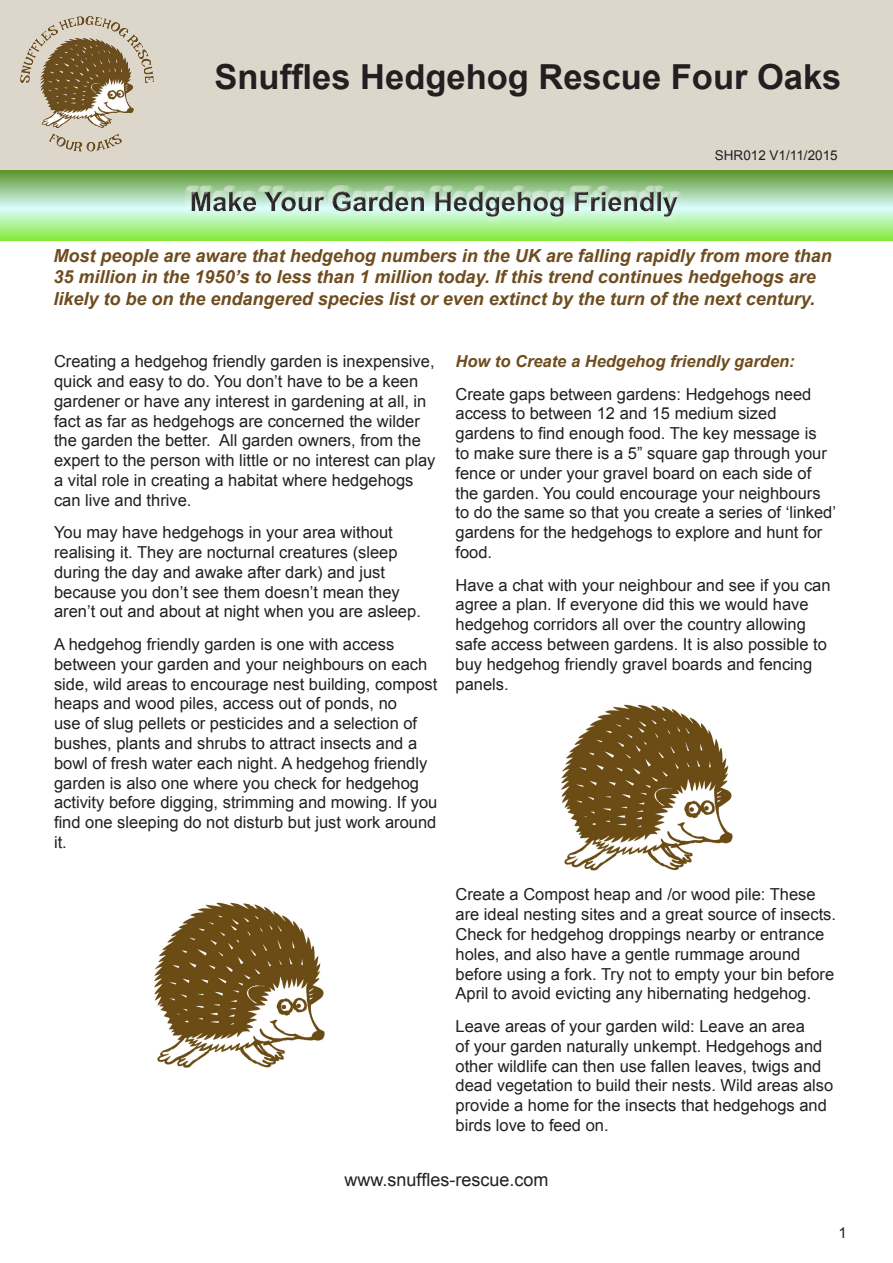
<style>
.page{position:relative;width:893px;height:1263px;background:#fff}
.page>*{position:absolute;margin:0;border:0;box-sizing:border-box;transform-origin:0 0}
.t1{font:700 34.5px "Arial";color:#231f20}
.t2{font:italic 700 18px/21.6px "Arial";color:#6e4c1e}
.t3{font:18px "Arial";color:#231f20}
.t4{font:16.5px/19.8px "Arial";color:#231f20}
.t5{font:italic 700 16.5px "Arial";color:#6e4c1e}
.t6{font:15px "Arial";color:#231f20}
.t7{font:13.5px "Arial";color:#231f20}
</style>
<div class="page">
<div style="left:0;top:0;width:893px;height:171px;background:#ddd6cb"></div>
<img style="left:12px;top:16px;width:161px;height:155px">
<svg style="left:0;top:171px;width:893px;height:69px;background:#70c035"></svg>
<div style="left:0;top:172px;width:893px;height:67px;background:#231f20;opacity:.75"></div>
<div style="left:185px;top:185px;width:498px;height:34px;background:#fff;opacity:.75"></div>
<div style="left:185px;top:189px;width:498px;height:34px;background:#231f20;opacity:.75"></div>
<img style="left:154px;top:902px;width:171px;height:166px">
<img style="left:561px;top:704px;width:172px;height:167px">
<h1 class="t1" style="left:215px;top:54px;width:628px">Snuffles Hedgehog Rescue Four Oaks</h1>
<p class="t7" style="left:715px;top:147px;width:124px">SHR012 V1/11/2015</p>
<p class="t2" style="left:54px;top:245px;width:780px">Most people are aware that hedgehog numbers in the UK are falling rapidly from more than<br>35 million in the 1950’s to less than 1 million today. If this trend continues hedgehogs are likely to be on the endangered species list or even extinct by the turn of the next century.</p>
<p class="t4" style="left:54px;top:352px;width:383px">Creating a hedgehog friendly garden is inexpensive, quick and easy to do. You don’t have to be a keen gardener or have any interest in gardening at all, in fact as far as hedgehogs are concerned the wilder the garden the better. All garden owners, from the expert to the person with little or no interest can play a vital role in creating a habitat where hedgehogs can live and thrive.</p>
<p class="t4" style="left:54px;top:523px;width:368px">You may have hedgehogs in your area without realising it. They are nocturnal creatures (sleep during the day and awake after dark) and just because you don’t see them doesn’t mean they aren’t out and about at night when you are asleep.</p>
<p class="t4" style="left:54px;top:634px;width:385px">A hedgehog friendly garden is one with access between your garden and your neighbours on each side, wild areas to encourage nest building, compost heaps and wood piles, access out of ponds, no<br>use of slug pellets or pesticides and a selection of bushes, plants and shrubs to attract insects and a bowl of fresh water each night. A hedgehog friendly garden is also one where you check for hedgehog activity before digging, strimming and mowing. If you find one sleeping do not disturb but just work around it.</p>
<p class="t5" style="left:455px;top:350px;width:341px">How to Create a Hedgehog friendly garden:</p>
<p class="t4" style="left:455px;top:384px;width:382px">Create gaps between gardens: Hedgehogs need access to between 12 and 15 medium sized gardens to find enough food. The key message is<br>to make sure there is a 5” square gap through your fence or under your gravel board on each side of the garden. You could encourage your neighbours to do the same so that you create a series of ‘linked’ gardens for the hedgehogs to explore and hunt for food.</p>
<p class="t4" style="left:455px;top:575px;width:377px">Have a chat with your neighbour and see if you can agree a plan. If everyone did this we would have hedgehog corridors all over the country allowing safe access between gardens. It is also possible to buy hedgehog friendly gravel boards and fencing panels.</p>
<p class="t4" style="left:455px;top:885px;width:382px">Create a Compost heap and /or wood pile: These are ideal nesting sites and a great source of insects.<br>Check for hedgehog droppings nearby or entrance holes, and also have a gentle rummage around before using a fork. Try not to empty your bin before April to avoid evicting any hibernating hedgehog.</p>
<p class="t4" style="left:455px;top:1016px;width:379px">Leave areas of your garden wild: Leave an area<br>of your garden naturally unkempt. Hedgehogs and other wildlife can then use fallen leaves, twigs and dead vegetation to build their nests. Wild areas also provide a home for the insects that hedgehogs and birds love to feed on.</p>
<p class="t3" style="left:344px;top:1168px;width:206px">www.snuffles-rescue.com</p>
<p class="t6" style="left:838px;top:1223px;width:10px">1</p>
</div>
